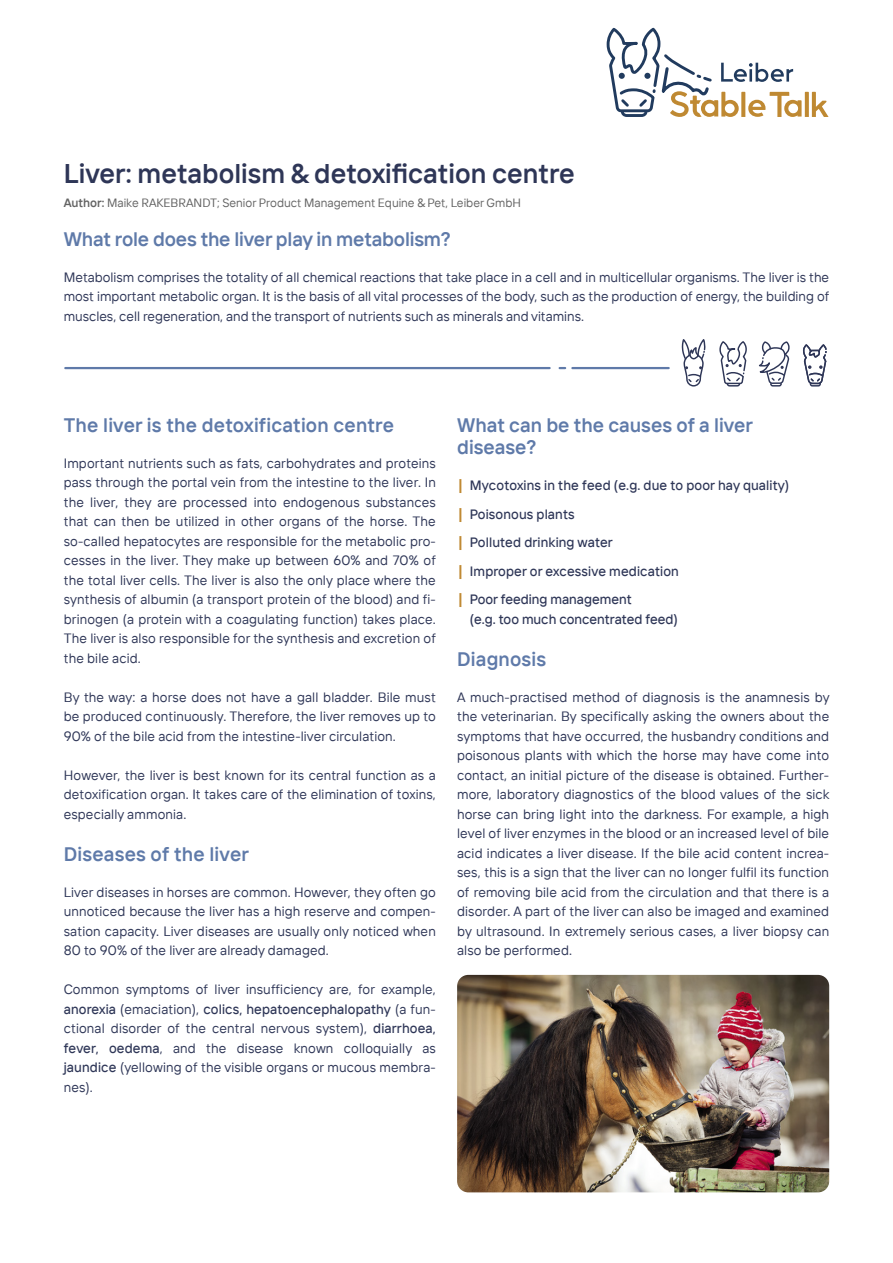
<style>
.page{position:relative;width:893px;height:1263px;background:#fff}
.page>*{position:absolute;margin:0;border:0;box-sizing:border-box;transform-origin:0 0}
.t1{font:600 27px "TT Interphases";color:#2e3657}
.t2{font:600 19.5px/22.5px "TT Interphases";color:#5f7aa9}
.t3{font:13.5px/19.5px "TT Interphases";letter-spacing:.01em;color:#2e3657;text-align:justify}
.t4{font:500 13.5px/28.5px "TT Interphases";letter-spacing:.01em;color:#2e3657}
.t5{font:12px "TT Interphases";color:#636363}
.s1{font-weight:600}
.s2{font-weight:500}
.s3{font-size:14.85px;color:#bf8932}
</style>
<div class="page">
<hr style="left:572px;top:367px;width:97px;height:2px;background:#5f7aa9">
<hr style="left:65px;top:367px;width:485px;height:2px;background:#5f7aa9">
<svg style="left:682px;top:339px;width:24px;height:48px"></svg>
<svg style="left:759px;top:341px;width:31px;height:46px"></svg>
<svg style="left:719px;top:341px;width:28px;height:46px"></svg>
<svg style="left:803px;top:344px;width:24px;height:43px"></svg>
<img style="left:457px;top:975px;width:372px;height:217px">
<svg style="left:606px;top:27px;width:222px;height:90px"></svg>
<h1 class="t1" style="left:64px;top:156px;width:512px">Liver: metabolism &amp; detoxification centre</h1>
<p class="t5" style="left:64px;top:198px;width:459px"><span class="s1">Author:</span> Maike RAKEBRANDT; Senior Product Management Equine &amp; Pet, Leiber GmbH</p>
<h2 class="t2" style="left:64px;top:229px;width:389px">What role does the liver play in metabolism?</h2>
<p class="t3" style="left:64px;top:268px;width:767px">Metabolism comprises the totality of all chemical reactions that take place in a cell and in multicellular organisms. The liver is the most important metabolic organ. It is the basis of all vital processes of the body, such as the production of energy, the building of muscles, cell regeneration, and the transport of nutrients such as minerals and vitamins.</p>
<h2 class="t2" style="left:64px;top:415px;width:332px">The liver is the detoxification centre</h2>
<p class="t3" style="left:64px;top:454px;width:374px">Important nutrients such as fats, carbohydrates and proteins pass through the portal vein from the intestine to the liver. In the liver, they are processed into endogenous substances that can then be utilized in other organs of the horse. The so-called hepatocytes are responsible for the metabolic pro&shy;cesses in the liver. They make up between 60% and 70% of the total liver cells. The liver is also the only place where the synthesis of albumin (a transport protein of the blood) and fi&shy;brinogen (a protein with a coagulating function) takes place.<br>The liver is also responsible for the synthesis and excretion of the bile acid.</p>
<p class="t3" style="left:64px;top:688px;width:374px">By the way: a horse does not have a gall bladder. Bile must be produced continuously. Therefore, the liver removes up to 90% of the bile acid from the intestine-liver circulation.</p>
<p class="t3" style="left:64px;top:766px;width:374px">However, the liver is best known for its central function as a detoxification organ. It takes care of the elimination of toxins, especially ammonia.</p>
<h2 class="t2" style="left:64px;top:844px;width:187px">Diseases of the liver</h2>
<p class="t3" style="left:64px;top:883px;width:374px">Liver diseases in horses are common. However, they often go unnoticed because the liver has a high reserve and compen&shy;sation capacity. Liver diseases are usually only noticed when 80 to 90% of the liver are already damaged.</p>
<p class="t3" style="left:64px;top:981px;width:374px">Common symptoms of liver insufficiency are, for example, <span class="s2">anorexia</span> (emaciation), <span class="s2">colics, hepatoencephalopathy</span> (a fun&shy;ctional disorder of the central nervous system), <span class="s2">diarrhoea, fever, oedema</span>, and the disease known colloquially as <span class="s2">jaundice</span> (yellowing of the visible organs or mucous membra&shy;nes).</p>
<h2 class="t2" style="left:457px;top:415px;width:297px">What can be the causes of a liver disease?</h2>
<p class="t4" style="left:457px;top:472px;width:334px"><span class="s3">|</span> Mycotoxins in the feed (e.g. due to poor hay quality) <span class="s3">|</span> Poisonous plants<br><span class="s3">|</span> Polluted drinking water<br><span class="s3">|</span> Improper or excessive medication<br><span class="s3">|</span> Poor feeding management</p>
<p class="t4" style="left:470px;top:606px;width:210px">(e.g. too much concentrated feed)</p>
<h2 class="t2" style="left:457px;top:649px;width:91px">Diagnosis</h2>
<p class="t3" style="left:457px;top:688px;width:374px">A much-practised method of diagnosis is the anamnesis by the veterinarian. By specifically asking the owners about the symptoms that have occurred, the husbandry conditions and poisonous plants with which the horse may have come into contact, an initial picture of the disease is obtained. Further&shy;more, laboratory diagnostics of the blood values of the sick horse can bring light into the darkness. For example, a high level of liver enzymes in the blood or an increased level of bile acid indicates a liver disease. If the bile acid content increa&shy;ses, this is a sign that the liver can no longer fulfil its function of removing bile acid from the circulation and that there is a disorder. A part of the liver can also be imaged and examined by ultrasound. In extremely serious cases, a liver biopsy can also be performed.</p>
</div>
